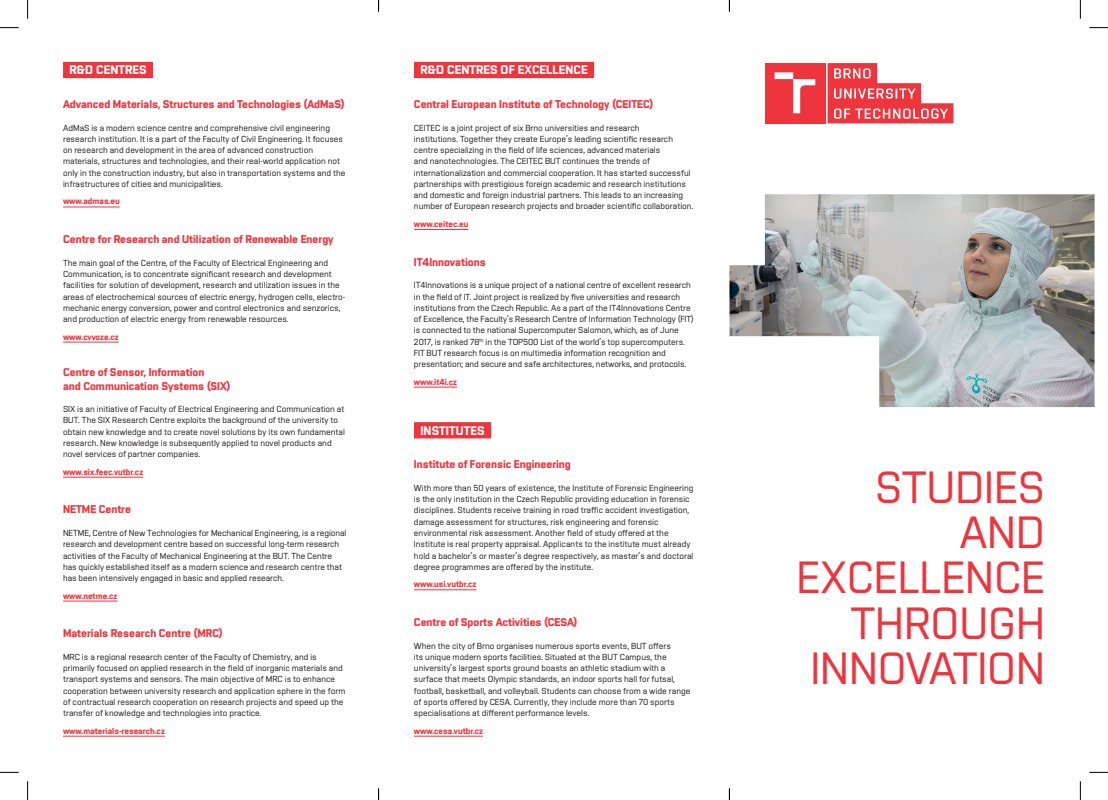
<style>
.page{position:relative;width:1108px;height:800px;background:#fff}
.page>*{position:absolute;margin:0;border:0;box-sizing:border-box;transform-origin:0 0}
.t1{font:45px/45px "Vafle Light VUT";color:#ee343d;text-align:right}
.t2{font:700 12.5px "Vafle VUT";letter-spacing:.01em;color:#fff}
.t3{font:700 11.25px/13.8px "Vafle VUT";color:#ee343d}
.t4{font:8.75px/11.2px "Vafle Light VUT";color:#231f20}
.t5{font:700 8.75px "Vafle VUT";color:#ee343d}
</style>
<div class="page">
<svg style="left:827px;top:63px;width:126px;height:60px"></svg>
<div style="left:765px;top:63px;width:60px;height:60px;background:#ee343d"></div>
<svg style="left:774px;top:72px;width:41px;height:41px"></svg>
<img style="left:729px;top:194px;width:365px;height:213px">
<hr style="left:63px;top:206px;width:57px;height:1px;background:#ee343d">
<hr style="left:63px;top:341px;width:56px;height:1px;background:#ee343d">
<hr style="left:63px;top:476px;width:80px;height:1px;background:#ee343d">
<hr style="left:63px;top:600px;width:54px;height:1px;background:#ee343d">
<hr style="left:63px;top:735px;width:102px;height:1px;background:#ee343d">
<hr style="left:414px;top:229px;width:54px;height:1px;background:#ee343d">
<hr style="left:414px;top:386px;width:43px;height:1px;background:#ee343d">
<hr style="left:414px;top:589px;width:62px;height:1px;background:#ee343d">
<hr style="left:414px;top:735px;width:69px;height:1px;background:#ee343d">
<div style="left:63px;top:62px;width:90px;height:16px;background:#ee343d"></div>
<div style="left:414px;top:62px;width:180px;height:16px;background:#ee343d"></div>
<div style="left:414px;top:422px;width:77px;height:16px;background:#ee343d"></div>
<svg style="left:0;top:27px;width:19px;height:1px"></svg>
<svg style="left:1089px;top:27px;width:19px;height:1px"></svg>
<svg style="left:0;top:771px;width:19px;height:1px"></svg>
<svg style="left:1089px;top:771px;width:19px;height:1px"></svg>
<svg style="left:27px;top:0;width:1px;height:19px"></svg>
<svg style="left:27px;top:781px;width:1px;height:18px"></svg>
<svg style="left:1079px;top:0;width:2px;height:19px"></svg>
<svg style="left:1079px;top:781px;width:2px;height:18px"></svg>
<svg style="left:728px;top:0;width:2px;height:11px"></svg>
<svg style="left:728px;top:788px;width:2px;height:11px"></svg>
<h2 class="t2" style="left:69px;top:63px;width:79px">R&amp;D CENTRES</h2>
<h2 class="t2" style="left:420px;top:63px;width:169px">R&amp;D CENTRES OF EXCELLENCE</h2>
<p class="t3" style="left:63px;top:97px;width:283px">Advanced Materials, Structures and Technologies (AdMaS)</p>
<p class="t4" style="left:63px;top:122px;width:284px">AdMaS is a modern science centre and comprehensive civil engineering research institution. It is a part of the Faculty of Civil Engineering. It focuses on research and development in the area of advanced construction materials, structures and technologies, and their real-world application not only in the construction industry, but also in transportation systems and the infrastructures of cities and municipalities.</p>
<p class="t5" style="left:63px;top:196px;width:58px">www.admas.eu</p>
<p class="t3" style="left:63px;top:232px;width:272px">Centre for Research and Utilization of Renewable Energy</p>
<p class="t4" style="left:63px;top:257px;width:284px">The main goal of the Centre, of the Faculty of Electrical Engineering and Communication, is to concentrate significant research and development facilities for solution of development, research and utilization issues in the areas of electrochemical sources of electric energy, hydrogen cells, electro&shy;mechanic energy conversion, power and control electronics and senzorics, and production of electric energy from renewable resources.</p>
<p class="t5" style="left:63px;top:331px;width:57px">www.cvvoze.cz</p>
<p class="t3" style="left:63px;top:365px;width:169px">Centre of Sensor, Information<br>and Communication Systems (SIX)</p>
<p class="t4" style="left:63px;top:403px;width:283px">SIX is an initiative of Faculty of Electrical Engineering and Communication at BUT. The SIX Research Centre exploits the background of the university to obtain new knowledge and to create novel solutions by its own fundamental research. New knowledge is subsequently applied to novel products and novel services of partner companies.</p>
<p class="t5" style="left:63px;top:466px;width:82px">www.six.feec.vutbr.cz</p>
<p class="t3" style="left:63px;top:502px;width:69px">NETME Centre</p>
<p class="t4" style="left:63px;top:527px;width:285px">NETME, Centre of New Technologies for Mechanical Engineering, is a regional research and development centre based on successful long-term research activities of the Faculty of Mechanical Engineering at the BUT. The Centre has quickly established itself as a modern science and research centre that has been intensively engaged in basic and applied research.</p>
<p class="t5" style="left:63px;top:590px;width:56px">www.netme.cz</p>
<p class="t3" style="left:63px;top:626px;width:161px">Materials Research Centre (MRC)</p>
<p class="t4" style="left:63px;top:650px;width:284px">MRC is a regional research center of the Faculty of Chemistry, and is primarily focused on applied research in the field of inorganic materials and transport systems and sensors. The main objective of MRC is to enhance cooperation between university research and application sphere in the form of contractual research cooperation on research projects and speed up the transfer of knowledge and technologies into practice.</p>
<p class="t5" style="left:63px;top:725px;width:103px">www.materials-research.cz</p>
<p class="t3" style="left:414px;top:97px;width:241px">Central European Institute of Technology (CEITEC)</p>
<p class="t4" style="left:414px;top:122px;width:281px">CEITEC is a joint project of six Brno universities and research<br>institutions. Together they create Europe’s leading scientific research centre specializing in the field of life sciences, advanced materials<br>and nanotechnologies. The CEITEC BUT continues the trends of internationalization and commercial cooperation. It has started successful partnerships with prestigious foreign academic and research institutions and domestic and foreign industrial partners. This leads to an increasing number of European research projects and broader scientific collaboration.</p>
<p class="t5" style="left:414px;top:219px;width:56px">www.ceitec.eu</p>
<p class="t3" style="left:414px;top:255px;width:73px">IT4Innovations</p>
<p class="t4" style="left:414px;top:279px;width:281px">IT4Innovations is a unique project of a national centre of excellent research in the field of IT. Joint project is realized by five universities and research institutions from the Czech Republic. As a part of the IT4Innovations Centre of Excellence, the Faculty’s Research Centre of Information Technology (FIT) is connected to the national Supercomputer Salomon, which, as of June 2017, is ranked 78<sup>th</sup> in the TOP500 List of the world’s top supercomputers.<br>FIT BUT research focus is on multimedia information recognition and presentation; and secure and safe architectures, networks, and protocols.</p>
<p class="t5" style="left:414px;top:376px;width:44px">www.it4i.cz</p>
<h2 class="t2" style="left:420px;top:423px;width:66px">INSTITUTES</h2>
<p class="t3" style="left:414px;top:457px;width:158px">Institute of Forensic Engineering</p>
<p class="t4" style="left:414px;top:482px;width:281px">With more than 50 years of existence, the Institute of Forensic Engineering is the only institution in the Czech Republic providing education in forensic disciplines. Students receive training in road traffic accident investigation, damage assessment for structures, risk engineering and forensic environmental risk assessment. Another field of study offered at the Institute is real property appraisal. Applicants to the institute must already hold a bachelor’s or master’s degree respectively, as master’s and doctoral degree programmes are offered by the institute.</p>
<p class="t5" style="left:414px;top:579px;width:64px">www.usi.vutbr.cz</p>
<p class="t3" style="left:414px;top:615px;width:165px">Centre of Sports Activities (CESA)</p>
<p class="t4" style="left:414px;top:639px;width:278px">When the city of Brno organises numerous sports events, BUT offers<br>its unique modern sports facilities. Situated at the BUT Campus, the university’s largest sports ground boasts an athletic stadium with a surface that meets Olympic standards, an indoor sports hall for futsal, football, basketball, and volleyball. Students can choose from a wide range of sports offered by CESA. Currently, they include more than 70 sports specialisations at different performance levels.</p>
<p class="t5" style="left:414px;top:725px;width:71px">www.cesa.vutbr.cz</p>
<h1 class="t1" style="left:796px;top:464px;width:250px">STUDIES<br>AND<br>EXCELLENCE<br>THROUGH<br>INNOVATION</h1>
</div>
